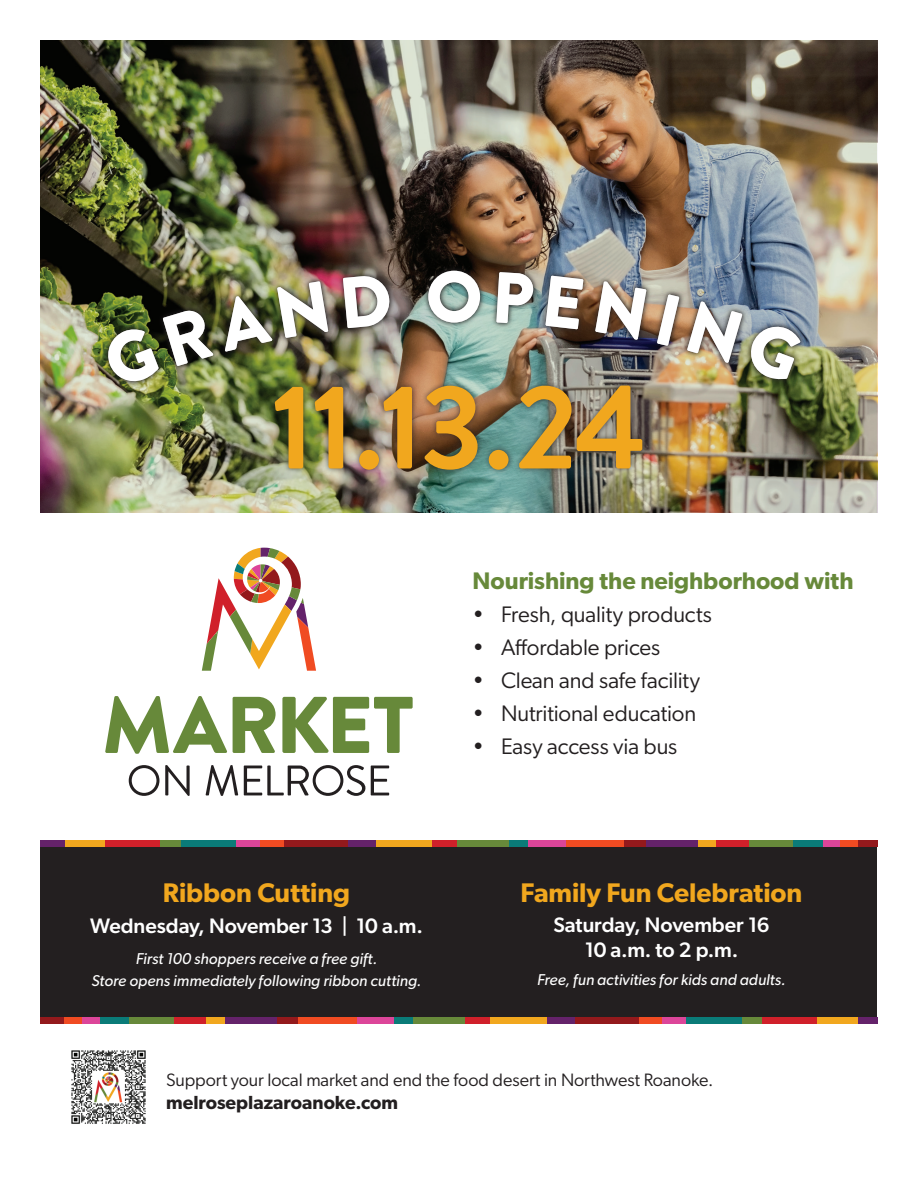
<style>
.page{position:relative;width:918px;height:1188px;background:#fff}
.page>*{position:absolute;margin:0;border:0;box-sizing:border-box;transform-origin:0 0}
.t1{font:700 120px "Brandon Grotesque";color:#f1a71e}
.t2{font:900 72px "Brandon Grotesque";color:#fff}
.t3{font:600 27px "Gibson";color:#f1a71e}
.t4{font:600 24px "Gibson";color:#67893a}
.t5{font:22.5px "Gibson";letter-spacing:-.005em;color:#231f20}
.t6{font:500 21px/25.2px "Gibson";letter-spacing:-.005em;color:#fff;text-align:center}
.t7{font:600 19.05px "Gibson";color:#231f20}
.t8{font:18px "Gibson";letter-spacing:-.005em;color:#231f20}
.t9{font:italic 15.75px/21.6px "Gibson";color:#fff;text-align:center}
</style>
<div class="page">
<img style="left:40px;top:40px;width:838px;height:473px">
<div style="left:40px;top:845px;width:838px;height:175px;background:#231f20"></div>
<img style="left:71px;top:1050px;width:75px;height:74px">
<svg style="left:105px;top:696px;width:122px;height:58px"></svg>
<svg style="left:233px;top:697px;width:43px;height:56px"></svg>
<svg style="left:282px;top:697px;width:131px;height:56px"></svg>
<svg style="left:129px;top:765px;width:30px;height:31px"></svg>
<svg style="left:165px;top:765px;width:25px;height:31px"></svg>
<svg style="left:206px;top:765px;width:32px;height:31px"></svg>
<svg style="left:244px;top:765px;width:121px;height:31px"></svg>
<svg style="left:371px;top:766px;width:18px;height:29px"></svg>
<svg style="left:202px;top:548px;width:114px;height:123px"></svg>
<div style="left:269px;top:379px;width:379px;height:96px;background:#231f20;opacity:.75"></div>
<div style="left:40px;top:841px;width:26px;height:6px;background:#64226a"></div>
<div style="left:65px;top:841px;width:41px;height:6px;background:#f1a71e"></div>
<div style="left:106px;top:841px;width:54px;height:6px;background:#d0202a"></div>
<div style="left:160px;top:841px;width:21px;height:6px;background:#67893a"></div>
<div style="left:181px;top:841px;width:55px;height:6px;background:#0a7b78"></div>
<div style="left:236px;top:841px;width:24px;height:6px;background:#dc4599"></div>
<div style="left:260px;top:841px;width:24px;height:6px;background:#f04b22"></div>
<div style="left:284px;top:841px;width:64px;height:6px;background:#93191c"></div>
<div style="left:348px;top:841px;width:28px;height:6px;background:#64226a"></div>
<div style="left:376px;top:841px;width:57px;height:6px;background:#f1a71e"></div>
<div style="left:433px;top:841px;width:27px;height:6px;background:#d0202a"></div>
<div style="left:458px;top:841px;width:52px;height:6px;background:#67893a"></div>
<div style="left:510px;top:841px;width:19px;height:6px;background:#0a7b78"></div>
<div style="left:529px;top:841px;width:37px;height:6px;background:#dc4599"></div>
<div style="left:566px;top:841px;width:58px;height:6px;background:#f04b22"></div>
<div style="left:624px;top:841px;width:22px;height:6px;background:#93191c"></div>
<div style="left:646px;top:841px;width:52px;height:6px;background:#64226a"></div>
<div style="left:698px;top:841px;width:18px;height:6px;background:#f1a71e"></div>
<div style="left:716px;top:841px;width:34px;height:6px;background:#d0202a"></div>
<div style="left:749px;top:841px;width:46px;height:6px;background:#67893a"></div>
<div style="left:794px;top:841px;width:29px;height:6px;background:#0a7b78"></div>
<div style="left:823px;top:841px;width:19px;height:6px;background:#dc4599"></div>
<div style="left:841px;top:841px;width:19px;height:6px;background:#f04b22"></div>
<div style="left:858px;top:841px;width:20px;height:6px;background:#93191c"></div>
<div style="left:857px;top:1017px;width:21px;height:6px;background:#64226a"></div>
<div style="left:817px;top:1017px;width:41px;height:6px;background:#f1a71e"></div>
<div style="left:762px;top:1017px;width:55px;height:6px;background:#d0202a"></div>
<div style="left:741px;top:1017px;width:21px;height:6px;background:#67893a"></div>
<div style="left:686px;top:1017px;width:55px;height:6px;background:#0a7b78"></div>
<div style="left:662px;top:1017px;width:24px;height:6px;background:#dc4599"></div>
<div style="left:639px;top:1017px;width:23px;height:6px;background:#f04b22"></div>
<div style="left:575px;top:1017px;width:64px;height:6px;background:#93191c"></div>
<div style="left:546px;top:1017px;width:29px;height:6px;background:#64226a"></div>
<div style="left:490px;top:1017px;width:56px;height:6px;background:#f1a71e"></div>
<div style="left:463px;top:1017px;width:27px;height:6px;background:#d0202a"></div>
<div style="left:413px;top:1017px;width:52px;height:6px;background:#67893a"></div>
<div style="left:394px;top:1017px;width:19px;height:6px;background:#0a7b78"></div>
<div style="left:357px;top:1017px;width:37px;height:6px;background:#dc4599"></div>
<div style="left:298px;top:1017px;width:59px;height:6px;background:#f04b22"></div>
<div style="left:277px;top:1017px;width:21px;height:6px;background:#93191c"></div>
<div style="left:225px;top:1017px;width:52px;height:6px;background:#64226a"></div>
<div style="left:206px;top:1017px;width:19px;height:6px;background:#f1a71e"></div>
<div style="left:173px;top:1017px;width:33px;height:6px;background:#d0202a"></div>
<div style="left:128px;top:1017px;width:46px;height:6px;background:#67893a"></div>
<div style="left:99px;top:1017px;width:30px;height:6px;background:#0a7b78"></div>
<div style="left:80px;top:1017px;width:19px;height:6px;background:#dc4599"></div>
<div style="left:63px;top:1017px;width:19px;height:6px;background:#f04b22"></div>
<div style="left:40px;top:1017px;width:24px;height:6px;background:#93191c"></div>
<div style="left:101px;top:263px;width:706px;height:126px;background:#231f20;opacity:.75"></div>
<img style="left:101px;top:280px;width:227px;height:109px">
<svg style="left:343px;top:274px;width:49px;height:54px"></svg>
<svg style="left:496px;top:272px;width:38px;height:52px"></svg>
<svg style="left:545px;top:276px;width:38px;height:53px"></svg>
<img style="left:595px;top:281px;width:52px;height:59px">
<svg style="left:657px;top:294px;width:22px;height:52px"></svg>
<img style="left:687px;top:301px;width:116px;height:82px">
<h2 class="t2" style="left:426px;top:246px;width:59px">O</h2>
<h1 class="t1" style="left:272px;top:343px;width:376px">11.13.24</h1>
<h3 class="t3" style="left:163px;top:877px;width:189px">Ribbon Cutting</h3>
<h3 class="t6" style="left:90px;top:913px;width:334px">Wednesday, November 13 | 10 a.m.</h3>
<p class="t9" style="left:91px;top:948px;width:332px">First 100 shoppers receive a free gift.<br>Store opens immediately following ribbon cutting.</p>
<h3 class="t4" style="left:472px;top:567px;width:383px">Nourishing the neighborhood with</h3>
<h3 class="t5" style="left:472px;top:601px;width:241px">• Fresh, quality products</h3>
<h3 class="t5" style="left:472px;top:634px;width:189px">• Affordable prices</h3>
<h3 class="t5" style="left:472px;top:667px;width:229px">• Clean and safe facility</h3>
<h3 class="t5" style="left:472px;top:700px;width:225px">• Nutritional education</h3>
<h3 class="t5" style="left:472px;top:733px;width:206px">• Easy access via bus</h3>
<h3 class="t3" style="left:521px;top:877px;width:283px">Family Fun Celebration</h3>
<h3 class="t6" style="left:553px;top:911px;width:218px">Saturday, November 16<br>10 a.m. to 2 p.m.</h3>
<p class="t9" style="left:537px;top:968px;width:250px">Free, fun activities for kids and adults.</p>
<p class="t8" style="left:166px;top:1069px;width:549px">Support your local market and end the food desert in Northwest Roanoke.</p>
<p class="t7" style="left:166px;top:1091px;width:234px">melroseplazaroanoke.com</p>
</div>
